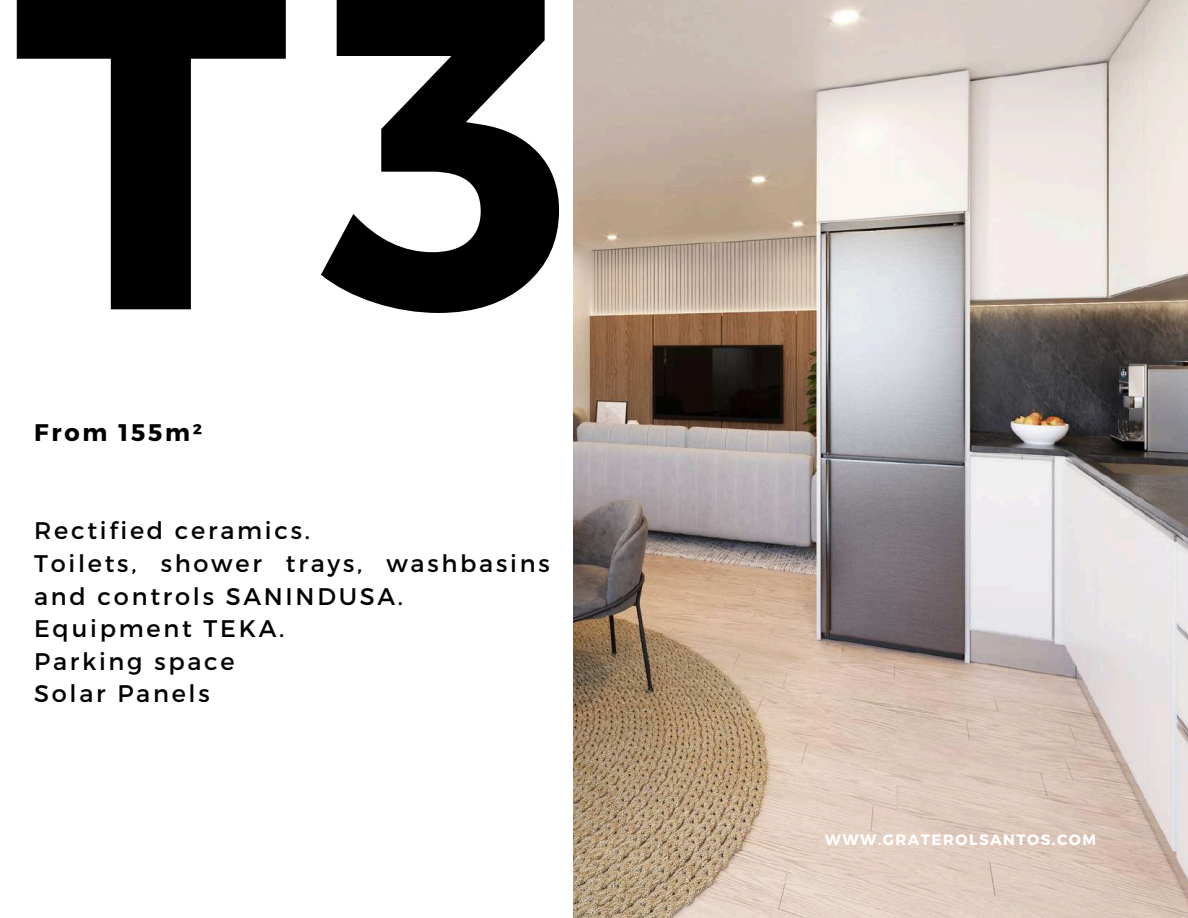
<style>
.page{position:relative;width:1188px;height:918px;background:#fff}
.page>*{position:absolute;margin:0;border:0;box-sizing:border-box;transform-origin:0 0}
.t1{font:700 450px "Montserrat";color:#000}
.t2{font:24px/32.7px "Montserrat";letter-spacing:.115em;color:#000}
.t3{font:700 24px "Montserrat";letter-spacing:.115em;color:#000}
.t4{font:700 15px "Montserrat";letter-spacing:.1em;color:#fff}
</style>
<div class="page">
<img style="left:573px;top:0;width:615px;height:918px">
<h1 class="t1" style="left:14px;top:-143px;width:561px">T3</h1>
<p class="t3" style="left:34px;top:417px;width:169px">From 155m²</p>
<p class="t2" style="left:34px;top:513px;width:517px">Rectified ceramics.<br>Toilets, shower trays, washbasins and controls SANINDUSA.<br>Equipment TEKA.<br>Parking space<br>Solar Panels</p>
<p class="t4" style="left:825px;top:829px;width:273px">WWW.GRATEROLSANTOS.COM</p>
</div>
